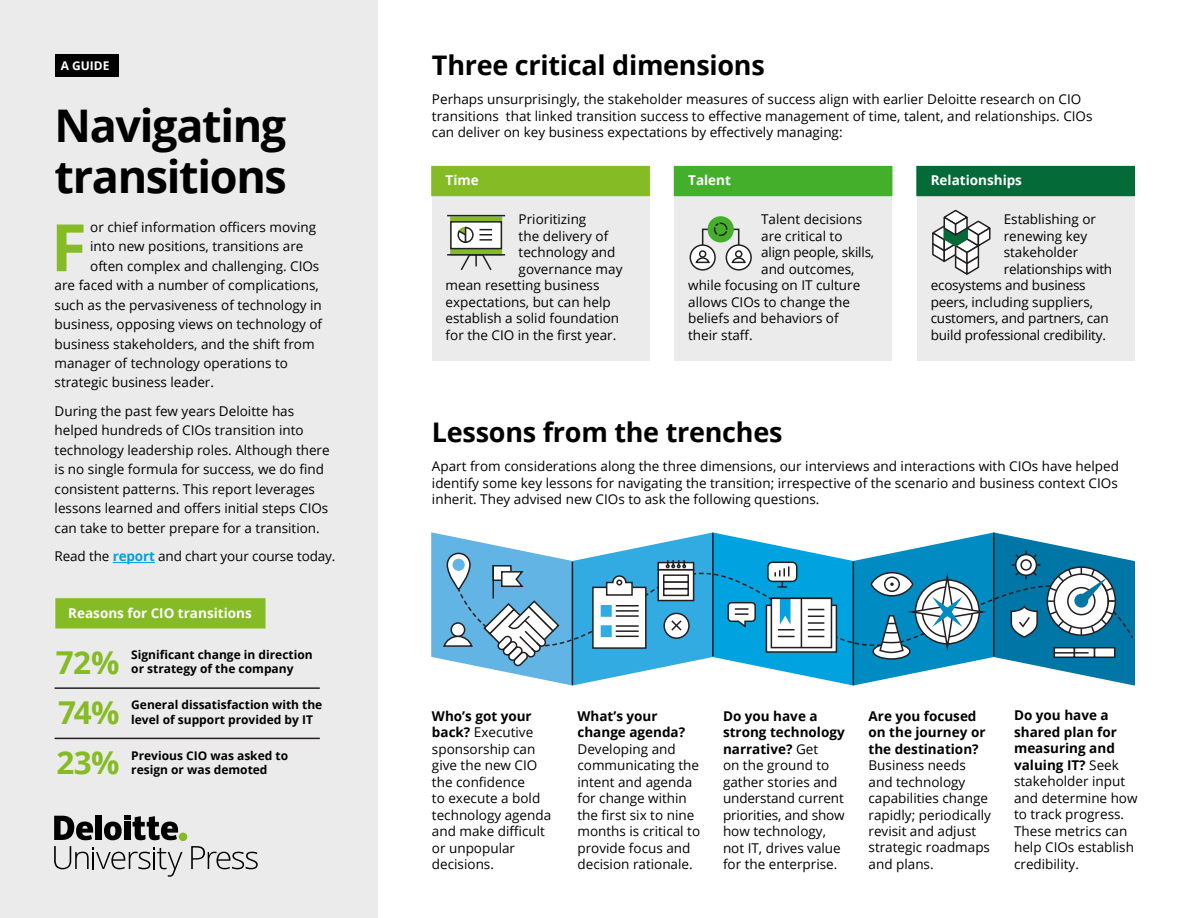
<style>
.page{position:relative;width:1188px;height:918px;background:#fff}
.page>*{position:absolute;margin:0;border:0;box-sizing:border-box;transform-origin:0 0}
.t1{font:700 45px/51px "Open Sans";letter-spacing:-.03em;color:#000}
.t2{font:700 31.5px "Open Sans";color:#85bb25}
.t3{font:700 27px "Open Sans";letter-spacing:-.01em;color:#000}
.t4{font:13.5px/16.5px "Open Sans";color:#000}
.t5{font:700 13.5px/16.5px "Open Sans";color:#000}
.t6{font:700 13.5px "Open Sans";color:#fff}
.t7{font:700 12px/14.4px "Open Sans";color:#000}
.t8{font:700 12px "Open Sans";color:#fff}
.s1{font-weight:700;color:#00a2df}
.s2{font-weight:700}
</style>
<div class="page">
<div style="left:432px;top:195px;width:217px;height:166px;background:#ebebeb"></div>
<div style="left:917px;top:195px;width:217px;height:166px;background:#ebebeb"></div>
<div style="left:675px;top:195px;width:217px;height:166px;background:#ebebeb"></div>
<div style="left:0;top:0;width:378px;height:918px;background:#ebebeb"></div>
<hr style="left:113px;top:562px;width:42px;height:1px;background:#00a2df">
<div style="left:55px;top:55px;width:63px;height:22px;background:#000"></div>
<div style="left:179px;top:833px;width:8px;height:8px;background:#85bb25;border:2px solid #85bb25;border-radius:50%"></div>
<div style="left:96px;top:816px;width:6px;height:24px;background:#000"></div>
<svg style="left:104px;top:816px;width:74px;height:24px"></svg>
<svg style="left:54px;top:816px;width:39px;height:24px"></svg>
<svg style="left:191px;top:846px;width:67px;height:23px"></svg>
<svg style="left:54px;top:846px;width:128px;height:31px"></svg>
<hr style="left:55px;top:687px;width:265px;height:2px;background:#231f20">
<hr style="left:55px;top:738px;width:265px;height:1px;background:#231f20">
<div style="left:431px;top:166px;width:219px;height:30px;background:#85bb25"></div>
<div style="left:916px;top:166px;width:219px;height:30px;background:#046a38"></div>
<div style="left:674px;top:166px;width:218px;height:30px;background:#43af2a"></div>
<svg style="left:57px;top:225px;width:27px;height:46px"></svg>
<svg style="left:450px;top:216px;width:52px;height:38px"></svg>
<div style="left:450px;top:221px;width:52px;height:28px;background:#fff;border:2px solid #231f20"></div>
<hr style="left:447px;top:215px;width:58px;height:1px;background:#231f20">
<hr style="left:447px;top:254px;width:58px;height:2px;background:#231f20">
<svg style="left:459px;top:253px;width:34px;height:18px"></svg>
<svg style="left:457px;top:226px;width:17px;height:17px"></svg>
<svg style="left:480px;top:229px;width:12px;height:12px"></svg>
<svg style="left:932px;top:209px;width:59px;height:66px"></svg>
<svg style="left:690px;top:245px;width:25px;height:25px"></svg>
<div style="left:690px;top:244px;width:26px;height:27px;border:2px solid #231f20;border-radius:50%"></div>
<svg style="left:726px;top:245px;width:25px;height:25px"></svg>
<div style="left:726px;top:244px;width:26px;height:27px;border:2px solid #231f20;border-radius:50%"></div>
<div style="left:708px;top:217px;width:25px;height:25px;background:#43af2a;border-radius:50%"></div>
<div style="left:708px;top:216px;width:26px;height:26px;border:2px solid #43af2a;border-radius:50%"></div>
<svg style="left:694px;top:222px;width:53px;height:42px"></svg>
<svg style="left:431px;top:532px;width:704px;height:154px"></svg>
<div style="left:55px;top:598px;width:211px;height:31px;background:#85bb25;border:2px solid #85bb25"></div>
<div style="left:453px;top:559px;width:12px;height:12px;background:#62b4e4;border-radius:50%"></div>
<p class="t8" style="left:61px;top:57px;width:50px">A GUIDE</p>
<h1 class="t1" style="left:55px;top:99px;width:234px">Navigating transitions</h1>
<p class="t4" style="left:90px;top:218px;width:227px">or chief information officers moving</p>
<p class="t4" style="left:90px;top:238px;width:215px">into new positions, transitions are</p>
<p class="t4" style="left:90px;top:257px;width:231px">often complex and challenging. CIOs</p>
<p class="t4" style="left:55px;top:277px;width:266px">are faced with a number of complications,</p>
<p class="t4" style="left:55px;top:296px;width:269px">such as the pervasiveness of technology in</p>
<p class="t4" style="left:55px;top:316px;width:269px">business, opposing views on technology of</p>
<p class="t4" style="left:55px;top:335px;width:262px">business stakeholders, and the shift from</p>
<p class="t4" style="left:55px;top:355px;width:235px">manager of technology operations to</p>
<p class="t4" style="left:55px;top:374px;width:161px">strategic business leader.</p>
<p class="t4" style="left:55px;top:401px;width:277px;line-height:19.5px">During the past few years Deloitte has helped hundreds of CIOs transition into technology leadership roles. Although there is no single formula for success, we do find consistent patterns. This report leverages lessons learned and offers initial steps CIOs can take to better prepare for a transition.</p>
<p class="t4" style="left:55px;top:548px;width:282px">Read the <span class="s1">report</span> and chart your course today.</p>
<p class="t6" style="left:68px;top:603px;width:185px">Reasons for CIO transitions</p>
<h2 class="t2" style="left:56px;top:640px;width:65px">72%</h2>
<p class="t7" style="left:131px;top:647px;width:183px">Significant change in direction or strategy of the company</p>
<h2 class="t2" style="left:58px;top:690px;width:63px">74%</h2>
<p class="t7" style="left:131px;top:697px;width:193px">General dissatisfaction with the level of support provided by IT</p>
<h2 class="t2" style="left:56px;top:741px;width:65px">23%</h2>
<p class="t7" style="left:131px;top:748px;width:158px">Previous CIO was asked to resign or was demoted</p>
<h3 class="t3" style="left:432px;top:46px;width:334px">Three critical dimensions</h3>
<p class="t4" style="left:432px;top:91px;width:662px">Perhaps unsurprisingly, the stakeholder measures of success align with earlier Deloitte research on CIO transitions that linked transition success to effective management of time, talent, and relationships. CIOs can deliver on key business expectations by effectively managing:</p>
<p class="t6" style="left:446px;top:171px;width:35px">Time</p>
<p class="t4" style="left:519px;top:211px;width:69px">Prioritizing</p>
<p class="t4" style="left:519px;top:227px;width:91px">the delivery of</p>
<p class="t4" style="left:519px;top:244px;width:98px">technology and</p>
<p class="t4" style="left:519px;top:260px;width:105px">governance may</p>
<p class="t4" style="left:446px;top:277px;width:155px">mean resetting business</p>
<p class="t4" style="left:446px;top:293px;width:167px">expectations, but can help</p>
<p class="t4" style="left:446px;top:310px;width:175px">establish a solid foundation</p>
<p class="t4" style="left:446px;top:326px;width:172px">for the CIO in the first year.</p>
<p class="t6" style="left:688px;top:171px;width:44px">Talent</p>
<p class="t4" style="left:761px;top:211px;width:102px">Talent decisions</p>
<p class="t4" style="left:761px;top:227px;width:83px">are critical to</p>
<p class="t4" style="left:761px;top:244px;width:115px">align people, skills,</p>
<p class="t4" style="left:761px;top:260px;width:95px">and outcomes,</p>
<p class="t4" style="left:688px;top:277px;width:174px">while focusing on IT culture</p>
<p class="t4" style="left:688px;top:293px;width:163px">allows CIOs to change the</p>
<p class="t4" style="left:688px;top:310px;width:152px">beliefs and behaviors of</p>
<p class="t4" style="left:688px;top:326px;width:66px">their staff.</p>
<p class="t6" style="left:931px;top:171px;width:93px">Relationships</p>
<p class="t4" style="left:1004px;top:211px;width:94px">Establishing or</p>
<p class="t4" style="left:1004px;top:227px;width:85px">renewing key</p>
<p class="t4" style="left:1004px;top:244px;width:76px">stakeholder</p>
<p class="t4" style="left:1004px;top:260px;width:110px">relationships with</p>
<p class="t4" style="left:931px;top:277px;width:156px">ecosystems and business</p>
<p class="t4" style="left:931px;top:293px;width:164px">peers, including suppliers,</p>
<p class="t4" style="left:931px;top:310px;width:179px">customers, and partners, can</p>
<p class="t4" style="left:931px;top:326px;width:177px">build professional credibility.</p>
<h3 class="t3" style="left:432px;top:413px;width:352px">Lessons from the trenches</h3>
<p class="t4" style="left:432px;top:458px;width:689px;text-align:justify">Apart from considerations along the three dimensions, our interviews and interactions with CIOs have helped identify some key lessons for navigating the transition; irrespective of the scenario and business context CIOs inherit. They advised new CIOs to ask the following questions.</p>
<p class="t4" style="left:432px;top:707px;width:121px"><span class="s2">Who’s got your back?</span> Executive sponsorship can give the new CIO the confidence<br>to execute a bold technology agenda and make difficult or unpopular decisions.</p>
<p class="t5" style="left:578px;top:707px;width:109px">What’s your change agenda?</p>
<p class="t4" style="left:578px;top:740px;width:124px">Developing and communicating the intent and agenda for change within the first six to nine months is critical to provide focus and decision rationale.</p>
<p class="t4" style="left:723px;top:707px;width:123px"><span class="s2">Do you have a strong technology narrative?</span> Get<br>on the ground to gather stories and understand current priorities, and show how technology, not IT, drives value for the enterprise.</p>
<p class="t5" style="left:869px;top:707px;width:118px">Are you focused on the journey or the destination?</p>
<p class="t4" style="left:869px;top:757px;width:124px">Business needs and technology capabilities change rapidly; periodically revisit and adjust strategic roadmaps and plans.</p>
<p class="t4" style="left:1014px;top:707px;width:125px"><span class="s2">Do you have a shared plan for measuring and valuing IT?</span> Seek stakeholder input and determine how to track progress.<br>These metrics can help CIOs establish credibility.</p>
</div>
